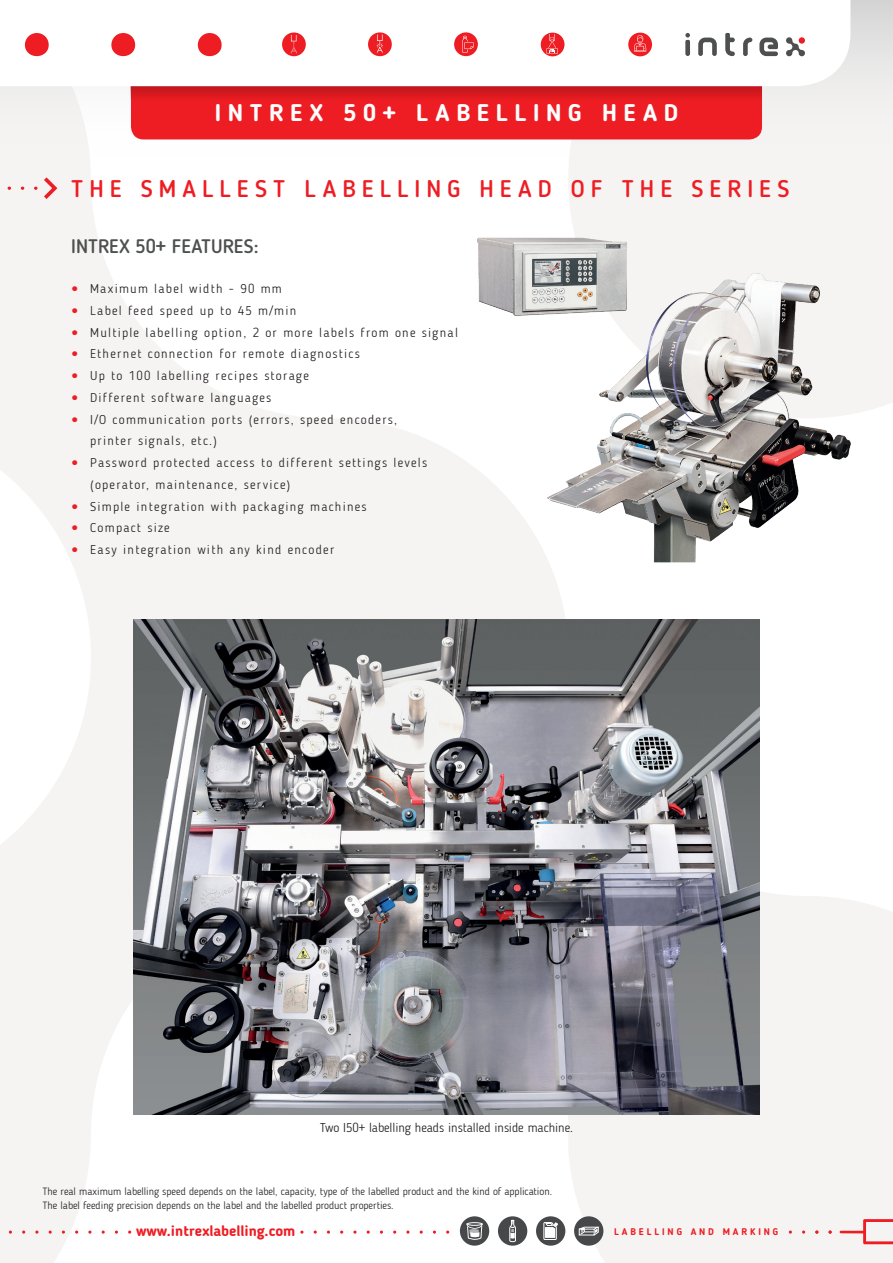
<style>
.page{position:relative;width:893px;height:1263px;background:#fff}
.page>*{position:absolute;margin:0;border:0;box-sizing:border-box;transform-origin:0 0}
.t1{font:500 24px "Blogger Sans";letter-spacing:.25em;color:#ee1d23}
.t2{font:700 24px "Blogger Sans";letter-spacing:.275em;color:#fff}
.t3{font:500 19.5px "Blogger Sans";color:#4d504f}
.t4{font:700 15px "Blogger Sans";color:#ee1d23}
.t5{font:13.5px/21.8px "Verdana";color:#ee1d23;text-align:justify}
.t6{font:300 12.75px/21.8px "Blogger Sans";letter-spacing:.1em;color:#231f20}
.t7{font:300 12.75px "Blogger Sans";color:#231f20}
.t8{font:300 10.5px/13.5px "Blogger Sans";color:#231f20}
.t9{font:700 9.6px "Blogger Sans";letter-spacing:.3em;color:#ee1d23}
</style>
<div class="page">
<img style="left:0;top:157px;width:893px;height:1106px">
<div style="left:0;top:0;width:893px;height:157px;background:linear-gradient(to bottom,#d8d8d8,#fefdfc)"></div>
<div style="left:131px;top:59px;width:631px;height:80px;background:#ee1d23;border-radius:13px"></div>
<svg style="left:131px;top:86px;width:631px;height:12px;fill:#d0191e"></svg>
<svg style="left:0;top:0;width:850px;height:86px"></svg>
<div style="left:628px;top:33px;width:24px;height:23px;background:#ee1d23;border-radius:50%"></div>
<div style="left:541px;top:33px;width:23px;height:23px;background:#ee1d23;border-radius:50%"></div>
<div style="left:454px;top:32px;width:24px;height:24px;background:#ee1d23;border-radius:50%"></div>
<div style="left:368px;top:32px;width:24px;height:24px;background:#ee1d23;border-radius:50%"></div>
<div style="left:282px;top:32px;width:24px;height:24px;background:#ee1d23;border-radius:50%"></div>
<svg style="left:634px;top:36px;width:12px;height:16px"></svg>
<svg style="left:462px;top:36px;width:12px;height:17px"></svg>
<svg style="left:546px;top:34px;width:12px;height:19px"></svg>
<svg style="left:291px;top:35px;width:6px;height:19px"></svg>
<svg style="left:377px;top:34px;width:6px;height:19px"></svg>
<svg style="left:25px;top:33px;width:24px;height:23px"></svg>
<svg style="left:111px;top:33px;width:24px;height:23px"></svg>
<svg style="left:198px;top:33px;width:24px;height:23px"></svg>
<svg style="left:698px;top:38px;width:19px;height:18px"></svg>
<svg style="left:759px;top:38px;width:19px;height:18px"></svg>
<div style="left:685px;top:40px;width:5px;height:16px;background:#4d504f;border-radius:2px"></div>
<svg style="left:685px;top:33px;width:5px;height:5px"></svg>
<svg style="left:725px;top:33px;width:10px;height:23px"></svg>
<svg style="left:786px;top:37px;width:19px;height:19px"></svg>
<svg style="left:743px;top:38px;width:9px;height:18px"></svg>
<svg style="left:34px;top:187px;width:4px;height:3px"></svg>
<svg style="left:44px;top:177px;width:13px;height:22px"></svg>
<img style="left:448px;top:226px;width:428px;height:365px">
<img style="left:134px;top:619px;width:625px;height:496px">
<div style="left:132px;top:1224px;width:168px;height:13px;background:#fff"></div>
<h1 class="t2" style="left:215px;top:99px;width:465px">INTREX 50+ LABELLING HEAD</h1>
<h1 class="t1" style="left:71px;top:175px;width:720px">THE SMALLEST LABELLING HEAD OF THE SERIES</h1>
<h2 class="t3" style="left:71px;top:235px;width:189px">INTREX 50+ FEATURES:</h2>
<p class="t5" style="left:71px;top:277px;width:9px">• • • • • • •</p>
<p class="t5" style="left:71px;top:451px;width:9px">•</p>
<p class="t5" style="left:71px;top:495px;width:9px">• • •</p>
<p class="t6" style="left:90px;top:278px;width:369px">Maximum label width - 90 mm<br>Label feed speed up to 45 m/min<br>Multiple labelling option, 2 or more labels from one signal Ethernet connection for remote diagnostics<br>Up to 100 labelling recipes storage<br>Different software languages<br>I/O communication ports (errors, speed encoders,<br>printer signals, etc.)<br>Password protected access to different settings levels (operator, maintenance, service)<br>Simple integration with packaging machines<br>Compact size<br>Easy integration with any kind encoder</p>
<p class="t7" style="left:320px;top:1120px;width:255px">Two I50+ labelling heads installed inside machine.</p>
<p class="t8" style="left:43px;top:1185px;width:511px">The real maximum labelling speed depends on the label, capacity, type of the labelled product and the kind of application.<br>The label feeding precision depends on the label and the labelled product properties.</p>
<p class="t4" style="left:136px;top:1221px;width:161px">www.intrexlabelling.com</p>
<p class="t9" style="left:614px;top:1226px;width:166px">LABELLING AND MARKING</p>
</div>
